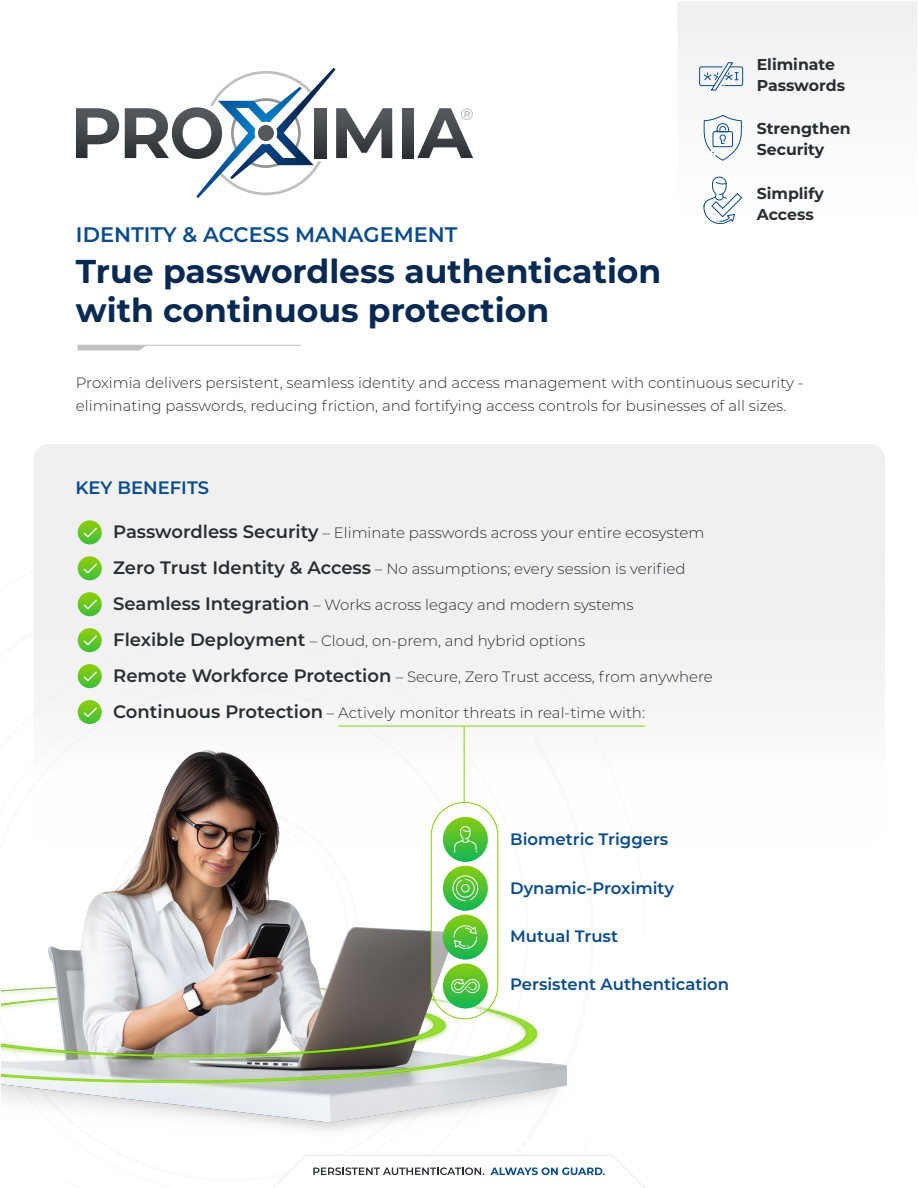
<style>
.page{position:relative;width:918px;height:1188px;background:#fff}
.page>*{position:absolute;margin:0;border:0;box-sizing:border-box;transform-origin:0 0}
.t1{font:700 33px/39px "Montserrat";color:#072952}
.t2{font:600 21px "Montserrat";color:#0a4b8c}
.t3{font:600 18px "Montserrat";color:#0a4b8c}
.t4{font:600 16.5px "Montserrat";color:#0a4b8c}
.t5{font:700 15.75px/21px "Montserrat";color:#292e33}
.t6{font:300 15px/22.5px "Montserrat";color:#292e33}
.s1{font-weight:600;font-size:18px}
</style>
<div class="page">
<div style="left:677px;top:1px;width:240px;height:114px;background:#f4f4f4"></div>
<div style="left:34px;top:444px;width:851px;height:305px;background:#f0f0f1"></div>
<hr style="left:78px;top:345px;width:223px;height:1px;background:#bfc0c2">
<svg style="left:78px;top:346px;width:67px;height:4px"></svg>
<svg style="left:78px;top:520px;width:24px;height:24px"></svg>
<svg style="left:82px;top:526px;width:16px;height:13px"></svg>
<svg style="left:78px;top:556px;width:24px;height:24px"></svg>
<svg style="left:82px;top:562px;width:16px;height:13px"></svg>
<svg style="left:78px;top:592px;width:24px;height:24px"></svg>
<svg style="left:82px;top:598px;width:16px;height:13px"></svg>
<svg style="left:78px;top:628px;width:24px;height:24px"></svg>
<svg style="left:82px;top:634px;width:16px;height:13px"></svg>
<svg style="left:78px;top:664px;width:24px;height:24px"></svg>
<svg style="left:82px;top:670px;width:16px;height:13px"></svg>
<svg style="left:78px;top:700px;width:24px;height:24px"></svg>
<svg style="left:82px;top:706px;width:16px;height:12px"></svg>
<svg style="left:76px;top:108px;width:43px;height:50px"></svg>
<svg style="left:402px;top:108px;width:12px;height:50px"></svg>
<svg style="left:125px;top:68px;width:267px;height:130px"></svg>
<svg style="left:417px;top:108px;width:56px;height:50px"></svg>
<hr style="left:338px;top:726px;width:307px;height:1px;background:#87cc10">
<img style="left:1px;top:749px;width:566px;height:382px">
<svg style="left:431px;top:802px;width:67px;height:217px"></svg>
<svg style="left:443px;top:866px;width:45px;height:45px"></svg>
<svg style="left:452px;top:875px;width:27px;height:26px"></svg>
<svg style="left:443px;top:963px;width:45px;height:45px"></svg>
<svg style="left:451px;top:978px;width:29px;height:15px"></svg>
<svg style="left:443px;top:915px;width:45px;height:45px"></svg>
<svg style="left:453px;top:925px;width:24px;height:24px"></svg>
<svg style="left:443px;top:817px;width:45px;height:45px"></svg>
<svg style="left:454px;top:826px;width:23px;height:27px"></svg>
<hr style="left:464px;top:726px;width:1px;height:76px;background:#87cc10">
<div style="left:431px;top:802px;width:67px;height:217px;border:1px solid #87cc10;border-radius:33px"></div>
<svg style="left:699px;top:62px;width:44px;height:29px"></svg>
<svg style="left:703px;top:115px;width:39px;height:109px"></svg>
<div style="left:713px;top:131px;width:20px;height:16px;border:1px solid #0a4b8c;border-radius:2px"></div>
<svg style="left:273px;top:1155px;width:372px;height:33px"></svg>
<h2 class="t2" style="left:76px;top:219px;width:383px">IDENTITY &amp; ACCESS MANAGEMENT</h2>
<h1 class="t1" style="left:76px;top:250px;width:587px">True passwordless authentication with continuous protection</h1>
<p class="t5" style="left:757px;top:53px;width:90px">Eliminate<br>Passwords</p>
<p class="t5" style="left:757px;top:117px;width:96px">Strengthen<br>Security</p>
<p class="t5" style="left:757px;top:182px;width:69px">Simplify<br>Access</p>
<p class="t6" style="left:76px;top:371px;width:729px">Proximia delivers persistent, seamless identity and access management with continuous security - eliminating passwords, reducing friction, and fortifying access controls for businesses of all sizes.</p>
<p class="t3" style="left:76px;top:475px;width:135px">KEY BENEFITS</p>
<p class="t6" style="left:113px;top:521px;width:593px"><span class="s1">Passwordless Security</span> – Eliminate passwords across your entire ecosystem</p>
<p class="t6" style="left:113px;top:557px;width:574px"><span class="s1">Zero Trust Identity &amp; Access</span> – No assumptions; every session is verified</p>
<p class="t6" style="left:113px;top:593px;width:522px"><span class="s1">Seamless Integration</span> – Works across legacy and modern systems</p>
<p class="t6" style="left:113px;top:629px;width:474px"><span class="s1">Flexible Deployment</span> – Cloud, on-prem, and hybrid options</p>
<p class="t6" style="left:113px;top:665px;width:601px"><span class="s1">Remote Workforce Protection</span> – Secure, Zero Trust access, from anywhere</p>
<p class="t6" style="left:113px;top:701px;width:533px"><span class="s1">Continuous Protection</span> – Actively monitor threats in real-time with:</p>
<p class="t4" style="left:510px;top:828px;width:160px">Biometric Triggers</p>
<p class="t4" style="left:510px;top:876px;width:165px">Dynamic-Proximity</p>
<p class="t4" style="left:510px;top:924px;width:109px">Mutual Trust</p>
<p class="t4" style="left:510px;top:973px;width:220px">Persistent Authentication</p>
</div>
